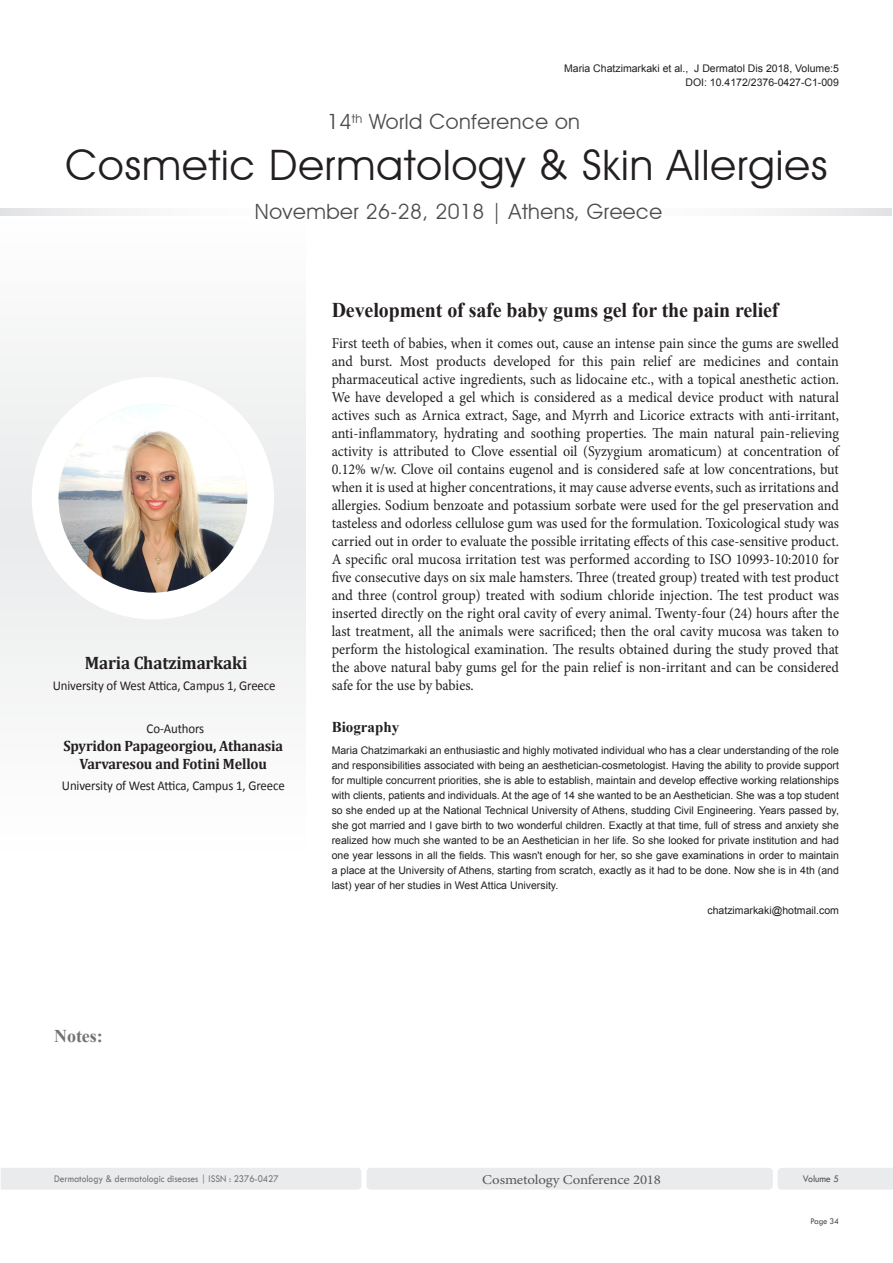
<style>
.page{position:relative;width:893px;height:1263px;background:#fff}
.page>*{position:absolute;margin:0;border:0;box-sizing:border-box;transform-origin:0 0}
.t1{font:42px "Avant Garde IT Cby BT";letter-spacing:.025em;color:#231f20}
.t2{font:21px "Avant Garde IT Cby BT";letter-spacing:.025em;color:#4b4c4d}
.t3{font:700 21px "Times New Roman";letter-spacing:-.005em;color:#231f20;scale:.95 1}
.t4{font:700 18px "Cambria";letter-spacing:-.01em;color:#231f20;scale:.95 1}
.t5{font:700 18px "Times New Roman";color:#717275}
.Abstract{font:15px/18px "Minion Pro";letter-spacing:-.005em;color:#231f20;text-align:justify;scale:.94 1}
.t6{font:700 15px/18px "Cambria";letter-spacing:-.01em;color:#231f20;text-align:center;scale:.95 1}
.Bio_Heading{font:700 15px "Times New Roman";color:#231f20}
.t7{font:13.5px "Calibri";letter-spacing:-.01em;color:#231f20;scale:.95 1}
.t8{font:13.5px "Minion Pro";letter-spacing:-.01em;color:#57585a;scale:1.1 1}
.Biography{font:10.5px/15px "Arial";color:#231f20;text-align:justify}
.t9{font:10.5px "Tw Cen";color:#717275;scale:.9 1}
.t10{font:10.5px "Tw Cen";letter-spacing:-.01em;color:#57585a;scale:.95 1}
.t11{font:9px "Tw Cen";letter-spacing:-.02em;color:#4b4c4d;scale:.95 1}
</style>
<div class="page">
<svg style="left:0;top:208px;width:891px;height:8px"></svg>
<div style="left:1px;top:1168px;width:360px;height:21px;background:#eaebec"></div>
<div style="left:778px;top:1168px;width:115px;height:21px;background:#eaebec"></div>
<div style="left:367px;top:1168px;width:406px;height:21px;background:#eaebec;border-radius:4px"></div>
<div style="left:0;top:219px;width:306px;height:316px;background:#f6f7f7"></div>
<div style="left:0;top:535px;width:306px;height:316px;background:#f6f6f7"></div>
<div style="left:32px;top:377px;width:242px;height:242px;background:#fff;border-radius:50%"></div>
<img style="left:59px;top:404px;width:188px;height:189px;border-radius:94px">
<p class="Biography" style="left:564px;top:61px;width:276px">Maria Chatzimarkaki et al., J Dermatol Dis 2018, Volume:5</p>
<p class="Biography" style="left:685px;top:75px;width:155px">DOI: 10.4172/2376-0427-C1-009</p>
<h2 class="t2" style="left:327px;top:109px;width:254px">14<sup>th</sup> World Conference on</h2>
<h1 class="t1" style="left:66px;top:140px;width:763px">Cosmetic Dermatology &amp; Skin Allergies</h1>
<h2 class="t2" style="left:255px;top:199px;width:409px">November 26-28, 2018 | Athens, Greece</h2>
<p class="t4" style="left:85px;top:650px;width:173px">Maria Chatzimarkaki</p>
<p class="t7" style="left:53px;top:676px;width:236px">University of West Attica, Campus 1, Greece</p>
<p class="t7" style="left:147px;top:720px;width:62px">Co-Authors</p>
<p class="t6" style="left:63px;top:736px;width:233px">Spyridon Papageorgiou, Athanasia<br>Varvaresou and Fotini Mellou</p>
<p class="t7" style="left:62px;top:777px;width:236px">University of West Attica, Campus 1, Greece</p>
<p class="t5" style="left:54px;top:1024px;width:50px">Notes:</p>
<p class="t3" style="left:332px;top:295px;width:472px">Development of safe baby gums gel for the pain relief</p>
<p class="Abstract" style="left:332px;top:334px;width:541px">First teeth of babies, when it comes out, cause an intense pain since the gums are swelled and burst. Most products developed for this pain relief are medicines and contain pharmaceutical active ingredients, such as lidocaine etc., with a topical anesthetic action.<br>We have developed a gel which is considered as a medical device product with natural actives such as Arnica extract, Sage, and Myrrh and Licorice extracts with anti-irritant, anti-inflammatory, hydrating and soothing properties. The main natural pain-relieving activity is attributed to Clove essential oil (Syzygium aromaticum) at concentration of 0.12% w/w. Clove oil contains eugenol and is considered safe at low concentrations, but when it is used at higher concentrations, it may cause adverse events, such as irritations and allergies. Sodium benzoate and potassium sorbate were used for the gel preservation and tasteless and odorless cellulose gum was used for the formulation. Toxicological study was carried out in order to evaluate the possible irritating effects of this case-sensitive product.<br>A specific oral mucosa irritation test was performed according to ISO 10993-10:2010 for five consecutive days on six male hamsters. Three (treated group) treated with test product and three (control group) treated with sodium chloride injection. The test product was inserted directly on the right oral cavity of every animal. Twenty-four (24) hours after the last treatment, all the animals were sacrificed; then the oral cavity mucosa was taken to perform the histological examination. The results obtained during the study proved that the above natural baby gums gel for the pain relief is non-irritant and can be considered safe for the use by babies.</p>
<p class="Bio_Heading" style="left:332px;top:717px;width:69px">Biography</p>
<p class="Biography" style="left:332px;top:742px;width:509px">Maria Chatzimarkaki an enthusiastic and highly motivated individual who has a clear understanding of the role and responsibilities associated with being an aesthetician-cosmetologist. Having the ability to provide support for multiple concurrent priorities, she is able to establish, maintain and develop effective working relationships with clients, patients and individuals. At the age of 14 she wanted to be an Aesthetician. She was a top student so she ended up at the National Technical University of Athens, studding Civil Engineering. Years passed by, she got married and I gave birth to two wonderful children. Exactly at that time, full of stress and anxiety she realized how much she wanted to be an Aesthetician in her life. So she looked for private institution and had one year lessons in all the fields. This wasn't enough for her, so she gave examinations in order to maintain a place at the University of Athens, starting from scratch, exactly as it had to be done. Now she is in 4th (and last) year of her studies in West Attica University.</p>
<p class="Biography" style="left:707px;top:903px;width:133px">chatzimarkaki@hotmail.com</p>
<p class="t9" style="left:54px;top:1173px;width:251px">Dermatology &amp; dermatologic diseases | ISSN : 2376-0427</p>
<p class="t8" style="left:482px;top:1170px;width:164px">Cosmetology Conference 2018</p>
<p class="t10" style="left:803px;top:1173px;width:40px">Volume 5</p>
<p class="t11" style="left:810px;top:1215px;width:32px">Page 34</p>
</div>
